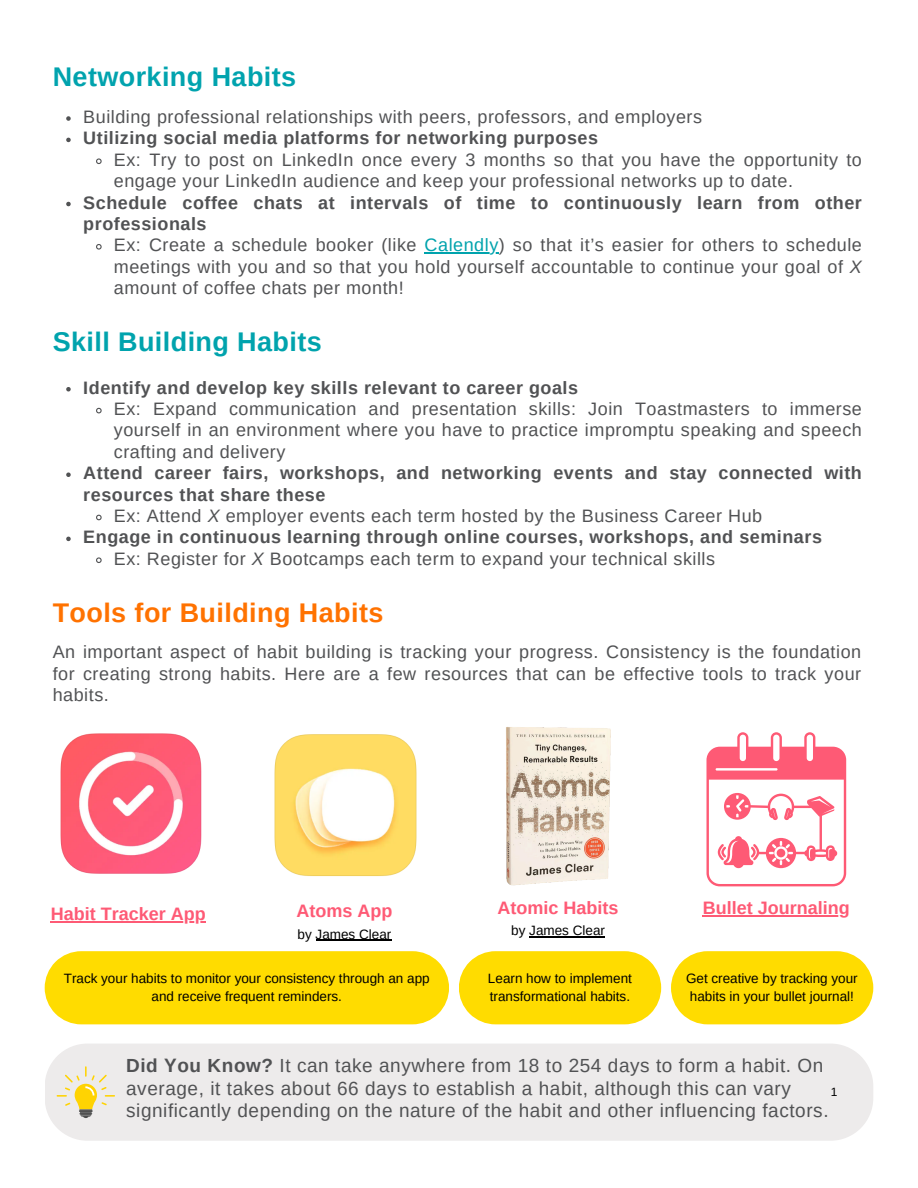
<style>
.page{position:relative;width:918px;height:1188px;background:#fff}
.page>*{position:absolute;margin:0;border:0;box-sizing:border-box;transform-origin:0 0}
.t1{font:700 27px "Arimo";letter-spacing:.015em;color:#ff7200}
.t2{font:700 27px "Arimo";letter-spacing:.015em;color:#00a3ad}
.t3{font:700 27px "Arimo";letter-spacing:.015em;color:#01a3ae}
.t4{font:18.9px/22.5px "Arimo";letter-spacing:.03em;color:#515254}
.t5{font:18px/21.3px "Arimo";letter-spacing:.03em;color:#515254;text-align:justify}
.t6{font:700 18px/21.3px "Arimo";letter-spacing:.03em;color:#515254}
.t7{font:700 18px "Arimo";color:#fe5a75}
.t8{font:13.5px/18px "Arimo";color:#000}
.t9{font:12px "Arimo";color:#000}
.s1{color:#00a3ad}
.s2{font-style:italic}
.s3{font-weight:700}
</style>
<div class="page">
<svg style="left:66px;top:116px;width:5px;height:5px"></svg>
<svg style="left:66px;top:138px;width:5px;height:4px"></svg>
<svg style="left:96px;top:158px;width:6px;height:6px"></svg>
<svg style="left:66px;top:202px;width:5px;height:4px"></svg>
<svg style="left:96px;top:244px;width:6px;height:6px"></svg>
<hr style="left:425px;top:252px;width:74px;height:2px;background:#00a3ad">
<svg style="left:66px;top:387px;width:5px;height:4px"></svg>
<svg style="left:96px;top:407px;width:6px;height:7px"></svg>
<svg style="left:66px;top:472px;width:5px;height:5px"></svg>
<svg style="left:96px;top:514px;width:6px;height:7px"></svg>
<svg style="left:66px;top:537px;width:5px;height:4px"></svg>
<svg style="left:96px;top:557px;width:6px;height:6px"></svg>
<img style="left:60px;top:733px;width:142px;height:141px">
<img style="left:274px;top:734px;width:143px;height:143px">
<svg style="left:707px;top:732px;width:139px;height:154px"></svg>
<img style="left:506px;top:727px;width:105px;height:159px">
<div style="left:45px;top:1044px;width:828px;height:97px;background:#edebeb"></div>
<hr style="left:51px;top:922px;width:155px;height:1px;background:#fe5a75">
<hr style="left:529px;top:936px;width:76px;height:1px;background:#000">
<hr style="left:316px;top:940px;width:75px;height:1px;background:#000">
<hr style="left:703px;top:915px;width:147px;height:1px;background:#fe5a75">
<div style="left:45px;top:951px;width:404px;height:73px;background:#ffdc00"></div>
<svg style="left:459px;top:951px;width:202px;height:73px;background:#ffde13"></svg>
<svg style="left:671px;top:951px;width:202px;height:73px;background:#ffde13"></svg>
<svg style="left:57px;top:1066px;width:58px;height:52px;background:#ebe2bc"></svg>
<h1 class="t3" style="left:53px;top:61px;width:245px">Networking Habits</h1>
<h1 class="t5" style="left:83px;top:106px;width:620px">Building professional relationships with peers, professors, and employers</h1>
<p class="t6" style="left:83px;top:128px;width:516px">Utilizing social media platforms for networking purposes</p>
<p class="t5" style="left:114px;top:149px;width:750px">Ex: Try to post on LinkedIn once every 3 months so that you have the opportunity to engage your LinkedIn audience and keep your professional networks up to date.</p>
<p class="t6" style="left:83px;top:192px;width:780px">Schedule coffee chats at intervals of time to continuously learn from other professionals</p>
<p class="t5" style="left:114px;top:234px;width:304px">Ex: Create a schedule booker (like</p>
<p class="t5" style="left:114px;top:234px;width:750px;text-indent:311px"><span class="s1">Calendly</span>) so that it’s easier for others to schedule meetings with you and so that you hold yourself accountable to continue your goal of <span class="s2">X </span>amount of coffee chats per month!</p>
<h1 class="t2" style="left:53px;top:326px;width:271px">Skill Building Habits</h1>
<p class="t6" style="left:83px;top:377px;width:496px">Identify and develop key skills relevant to career goals</p>
<p class="t5" style="left:114px;top:398px;width:750px">Ex: Expand communication and presentation skills: Join Toastmasters to immerse yourself in an environment where you have to practice impromptu speaking and speech crafting and delivery</p>
<p class="t6" style="left:83px;top:462px;width:780px">Attend career fairs, workshops, and networking events and stay connected with resources that share these</p>
<p class="t5" style="left:114px;top:505px;width:650px">Ex: Attend <span class="s2">X</span> employer events each term hosted by the Business Career Hub</p>
<p class="t6" style="left:83px;top:526px;width:740px">Engage in continuous learning through online courses, workshops, and seminars</p>
<p class="t5" style="left:114px;top:548px;width:603px">Ex: Register for <span class="s2">X</span> Bootcamps each term to expand your technical skills</p>
<h3 class="t1" style="left:53px;top:597px;width:332px">Tools for Building Habits</h3>
<p class="t5" style="left:53px;top:641px;width:810px">An important aspect of habit building is tracking your progress. Consistency is the foundation for creating strong habits. Here are a few resources that can be effective tools to track your habits.</p>
<h2 class="t7" style="left:51px;top:904px;width:156px">Habit Tracker App</h2>
<p class="t7" style="left:498px;top:898px;width:122px">Atomic Habits</p>
<p class="t8" style="left:511px;top:922px;width:95px">by James Clear</p>
<p class="t7" style="left:297px;top:901px;width:97px">Atoms App</p>
<p class="t8" style="left:298px;top:925px;width:95px">by James Clear</p>
<h3 class="t7" style="left:703px;top:898px;width:148px">Bullet Journaling</h3>
<p class="t8" style="left:64px;top:970px;width:367px;text-align:center">Track your habits to monitor your consistency through an app and receive frequent reminders.</p>
<h2 class="t8" style="left:488px;top:970px;width:145px">Learn how to implement transformational habits.</h2>
<p class="t8" style="left:686px;top:969px;width:173px">Get creative by tracking your habits in your bullet journal!</p>
<p class="t4" style="left:126px;top:1054px;width:704px"><span class="s3">Did You Know?</span> It can take anywhere from 18 to 254 days to form a habit. On average, it takes about 66 days to establish a habit, although this can vary significantly depending on the nature of the habit and other influencing factors.</p>
<h3 class="t9" style="left:831px;top:1085px;width:8px">1</h3>
</div>
